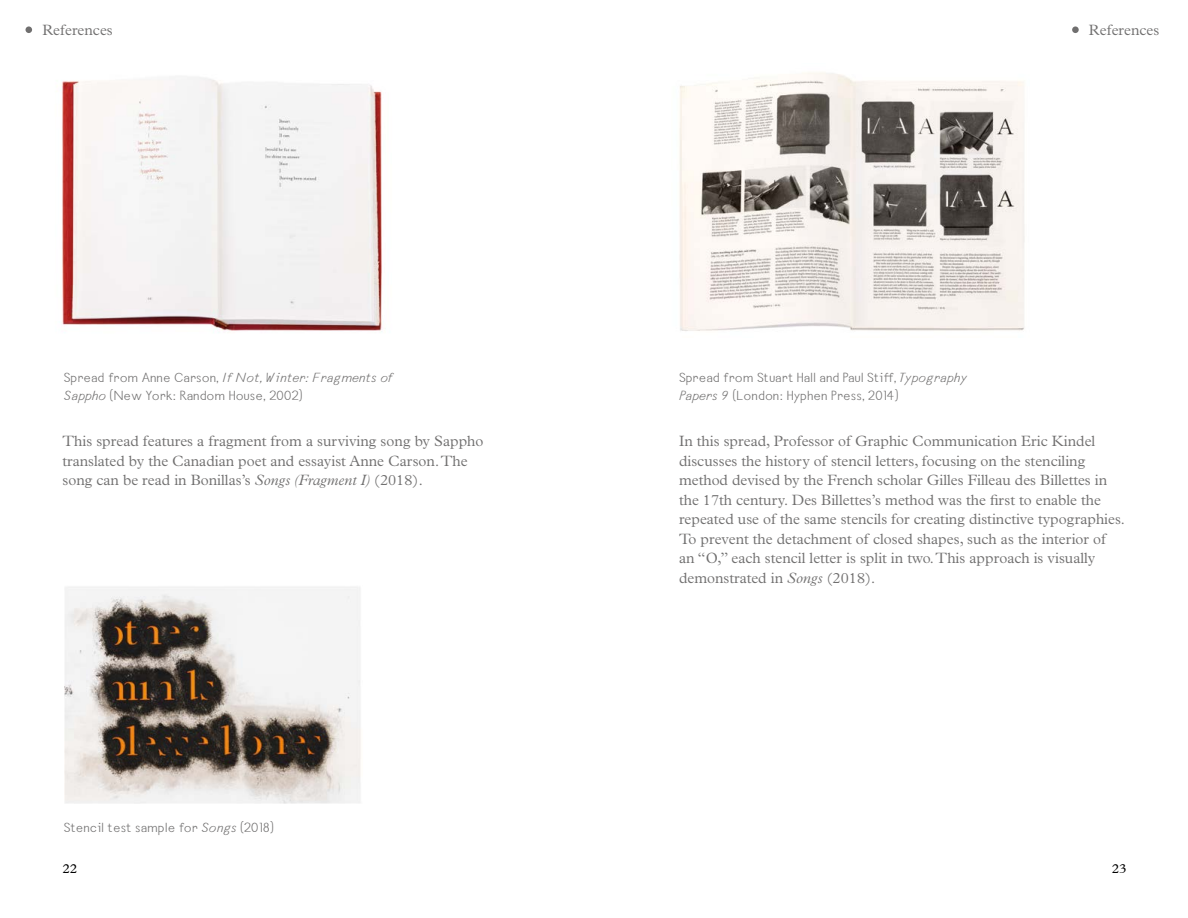
<style>
.page{position:relative;width:1188px;height:918px;background:#fff}
.page>*{position:absolute;margin:0;border:0;box-sizing:border-box;transform-origin:0 0}
.t1{font:300 15px/19.5px "Plantin Std";color:#706f6f}
.t2{font:13.5px/18px "kurimanzutto";color:#706f6f}
.t3{font:13.5px "Plantin";color:#000}
.s1{font-style:italic}
</style>
<div class="page">
<img style="left:679px;top:72px;width:346px;height:259px">
<div style="left:1072px;top:26px;width:7px;height:7px;background:#706f6f;border-radius:50%"></div>
<img style="left:62px;top:77px;width:320px;height:255px">
<img style="left:64px;top:587px;width:297px;height:217px">
<div style="left:26px;top:26px;width:6px;height:7px;background:#706f6f;border-radius:50%"></div>
<p class="t1" style="left:42px;top:20px;width:72px">References</p>
<p class="t2" style="left:64px;top:368px;width:330px">Spread from Anne Carson, <span class="s1">If Not, Winter: Fragments of<br>Sappho</span> (New York: Random House, 2002)</p>
<p class="t1" style="left:63px;top:431px;width:423px">This spread features a fragment from a surviving song by Sappho translated by the Canadian poet and essayist Anne Carson. The song can be read in Bonillas’s <span class="s1">Songs (Fragment I)</span> (2018).</p>
<p class="t2" style="left:64px;top:818px;width:212px">Stencil test sample for <span class="s1">Songs</span> (2018)</p>
<p class="t1" style="left:1089px;top:20px;width:72px">References</p>
<p class="t2" style="left:679px;top:368px;width:290px">Spread from Stuart Hall and Paul Stiff, <span class="s1">Typography<br>Papers 9</span> (London: Hyphen Press, 2014)</p>
<p class="t1" style="left:679px;top:431px;width:447px">In this spread, Professor of Graphic Communication Eric Kindel discusses the history of stencil letters, focusing on the stenciling method devised by the French scholar Gilles Filleau des Billettes in the 17th century. Des Billettes’s method was the first to enable the repeated use of the same stencils for creating distinctive typographies.<br>To prevent the detachment of closed shapes, such as the interior of an “O,” each stencil letter is split in two. This approach is visually demonstrated in <span class="s1">Songs</span> (2018).</p>
<p class="t3" style="left:63px;top:861px;width:16px">22</p>
<p class="t3" style="left:1112px;top:861px;width:16px">23</p>
</div>
